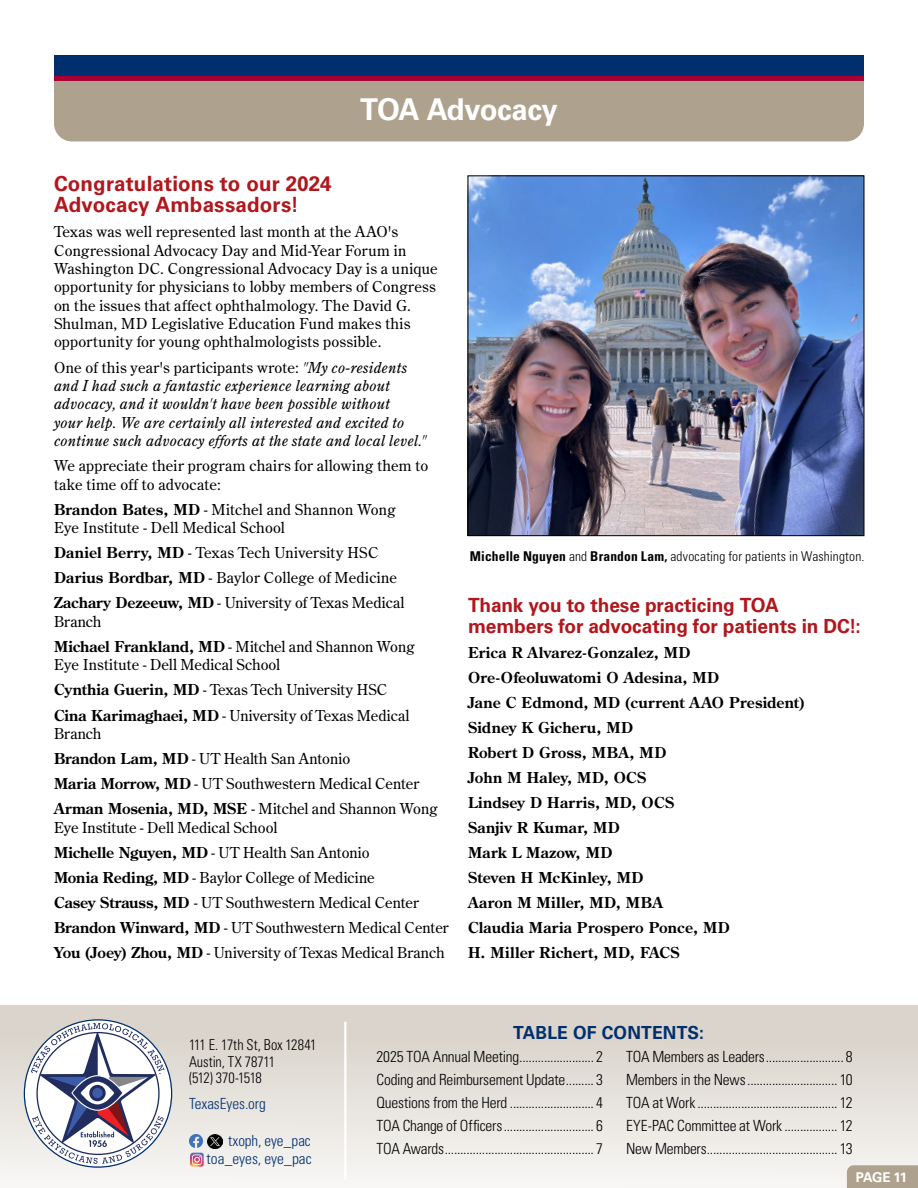
<style>
.page{position:relative;width:918px;height:1188px;background:#fff}
.page>*{position:absolute;margin:0;border:0;box-sizing:border-box;transform-origin:0 0}
.t1{font:700 30px "Univers LT Std";letter-spacing:-.02em;color:#fff}
.t2{font:700 21px/21.5px "Univers LT Std";letter-spacing:.005em;color:#b1171c}
.t3{font:700 19.5px/21.3px "Univers LT Std";letter-spacing:-.005em;color:#b1171c}
.t4{font:700 18px "Univers LT Std";letter-spacing:.01em;color:#002f6e}
.t5{font:300 condensed 15.3px "Univers LT Std";letter-spacing:-.015em;color:#000}
.t6{font:300 condensed 15.3px/18.3px "Univers LT Std";color:#002f6e;text-align:right}
.t7{font:15px/25px "Century Old Style Std";letter-spacing:.01em;color:#000}
.t8{font:700 15px/25px "Century Old Style Std";letter-spacing:.015em;color:#000}
.t9{font:italic 15px/18.3px "Century Old Style Std";letter-spacing:.015em;color:#000}
.t10{font:300 condensed 15px/16.5px "Univers LT Std";letter-spacing:-.005em;color:#000;scale:.95 1}
.t11{font:300 condensed 13.5px "Univers LT Std";letter-spacing:.01em;color:#000}
.t12{font:700 13.5px "Univers LT Std";letter-spacing:-.05em;color:#fff}
.s1{font-style:normal}
.s2{font-weight:700}
</style>
<div class="page">
<div style="left:54px;top:69px;width:810px;height:13px;background:#a90034"></div>
<div style="left:54px;top:55px;width:810px;height:21px;background:#002f6e"></div>
<div style="left:54px;top:81px;width:810px;height:60px;background:#aea18d"></div>
<div style="left:0;top:1005px;width:918px;height:183px;background:linear-gradient(to bottom,#d5cfc5,#f7f6f4)"></div>
<div style="left:847px;top:1165px;width:71px;height:23px;background:#aea18d"></div>
<svg style="left:25px;top:1020px;width:146px;height:147px"></svg>
<hr style="left:344px;top:1022px;width:2px;height:158px;background:#fff">
<img style="left:208px;top:1134px;width:14px;height:15px">
<svg style="left:189px;top:1134px;width:15px;height:33px"></svg>
<img style="left:470px;top:178px;width:392px;height:356px">
<div style="left:468px;top:176px;width:396px;height:360px;border:1px solid #000"></div>
<h1 class="t1" style="left:360px;top:92px;width:199px">TOA Advocacy</h1>
<h2 class="t2" style="left:54px;top:173px;width:279px">Congratulations to our 2024<br>Advocacy Ambassadors!</h2>
<p class="t7" style="left:54px;top:222px;width:385px;line-height:18.3px">Texas was well represented last month at the AAO's Congressional Advocacy Day and Mid-Year Forum in Washington DC. Congressional Advocacy Day is a unique opportunity for physicians to lobby members of Congress on the issues that affect ophthalmology. The David G.<br>Shulman, MD Legislative Education Fund makes this opportunity for young ophthalmologists possible.</p>
<p class="t9" style="left:54px;top:358px;width:374px"><span class="s1">One of this year's participants wrote:</span> "My co-residents and I had such a fantastic experience learning about advocacy, and it wouldn't have been possible without<br>your help. We are certainly all interested and excited to continue such advocacy efforts at the state and local level."</p>
<p class="t7" style="left:54px;top:456px;width:376px;line-height:18.3px">We appreciate their program chairs for allowing them to take time off to advocate:</p>
<p class="t7" style="left:54px;top:500px;width:343px;line-height:18.3px"><span class="s2">Brandon Bates, MD</span> - Mitchel and Shannon Wong<br>Eye Institute - Dell Medical School</p>
<p class="t7" style="left:54px;top:540px;width:352px"><span class="s2">Daniel Berry, MD</span> - Texas Tech University HSC<br><span class="s2">Darius Bordbar, MD</span> - Baylor College of Medicine<br><span class="s2">Zachary Dezeeuw, MD</span> - University of Texas Medical</p>
<p class="t7" style="left:54px;top:609px;width:362px">Branch<br><span class="s2">Michael Frankland, MD</span> - Mitchel and Shannon Wong</p>
<p class="t7" style="left:54px;top:652px;width:357px">Eye Institute - Dell Medical School<br><span class="s2">Cynthia Guerin, MD</span> - Texas Tech University HSC<br><span class="s2">Cina Karimaghaei, MD</span> - University of Texas Medical</p>
<p class="t7" style="left:54px;top:721px;width:385px">Branch<br><span class="s2">Brandon Lam, MD</span> - UT Health San Antonio<br><span class="s2">Maria Morrow, MD</span> - UT Southwestern Medical Center <span class="s2">Arman Mosenia, MD, MSE</span> - Mitchel and Shannon Wong</p>
<p class="t7" style="left:54px;top:815px;width:396px">Eye Institute - Dell Medical School<br><span class="s2">Michelle Nguyen, MD</span> - UT Health San Antonio<br><span class="s2">Monia Reding, MD</span> - Baylor College of Medicine<br><span class="s2">Casey Strauss, MD</span> - UT Southwestern Medical Center <span class="s2">Brandon Winward, MD</span> - UT Southwestern Medical Center <span class="s2">You (Joey) Zhou, MD</span> - University of Texas Medical Branch</p>
<p class="t11" style="left:470px;top:548px;width:396px"><span class="s2">Michelle Nguyen</span> and <span class="s2">Brandon Lam,</span> advocating for patients in Washington.</p>
<h3 class="t3" style="left:468px;top:595px;width:394px">Thank you to these practicing TOA members for advocating for patients in DC!:</h3>
<p class="t8" style="left:468px;top:640px;width:338px">Erica R Alvarez-Gonzalez, MD<br>Ore-Ofeoluwatomi O Adesina, MD<br>Jane C Edmond, MD (current AAO President)<br>Sidney K Gicheru, MD<br>Robert D Gross, MBA, MD<br>John M Haley, MD, OCS<br>Lindsey D Harris, MD, OCS<br>Sanjiv R Kumar, MD<br>Mark L Mazow, MD<br>Steven H McKinley, MD<br>Aaron M Miller, MD, MBA<br>Claudia Maria Prospero Ponce, MD<br>H. Miller Richert, MD, FACS</p>
<p class="t10" style="left:189px;top:1037px;width:136px">111 E. 17th St, Box 12841<br>Austin, TX 78711<br>(512) 370-1518</p>
<p class="t6" style="left:189px;top:1095px;width:78px">TexasEyes.org</p>
<p class="t6" style="left:207px;top:1131px;width:107px">txoph, eye_pac toa_eyes, eye_pac</p>
<p class="t4" style="left:513px;top:1022px;width:192px">TABLE OF CONTENTS:</p>
<p class="t5" style="left:376px;top:1048px;width:228px">2025 TOA Annual Meeting........................ 2</p>
<p class="t5" style="left:626px;top:1048px;width:228px">TOA Members as Leaders......................... 8</p>
<p class="t5" style="left:376px;top:1093px;width:228px">Questions from the Herd ........................... 4</p>
<p class="t5" style="left:626px;top:1093px;width:228px">TOA at Work ............................................. 12</p>
<p class="t5" style="left:376px;top:1071px;width:228px">Coding and Reimbursement Update......... 3</p>
<p class="t5" style="left:626px;top:1071px;width:228px">Members in the News............................. 10</p>
<p class="t5" style="left:376px;top:1116px;width:228px">TOA Change of Officers............................. 6</p>
<p class="t5" style="left:626px;top:1116px;width:228px">EYE-PAC Committee at Work ................. 12</p>
<p class="t5" style="left:376px;top:1139px;width:228px">TOA Awards................................................ 7</p>
<p class="t5" style="left:626px;top:1139px;width:228px">New Members.......................................... 13</p>
<p class="t12" style="left:856px;top:1169px;width:53px">PAGE 11</p>
</div>
